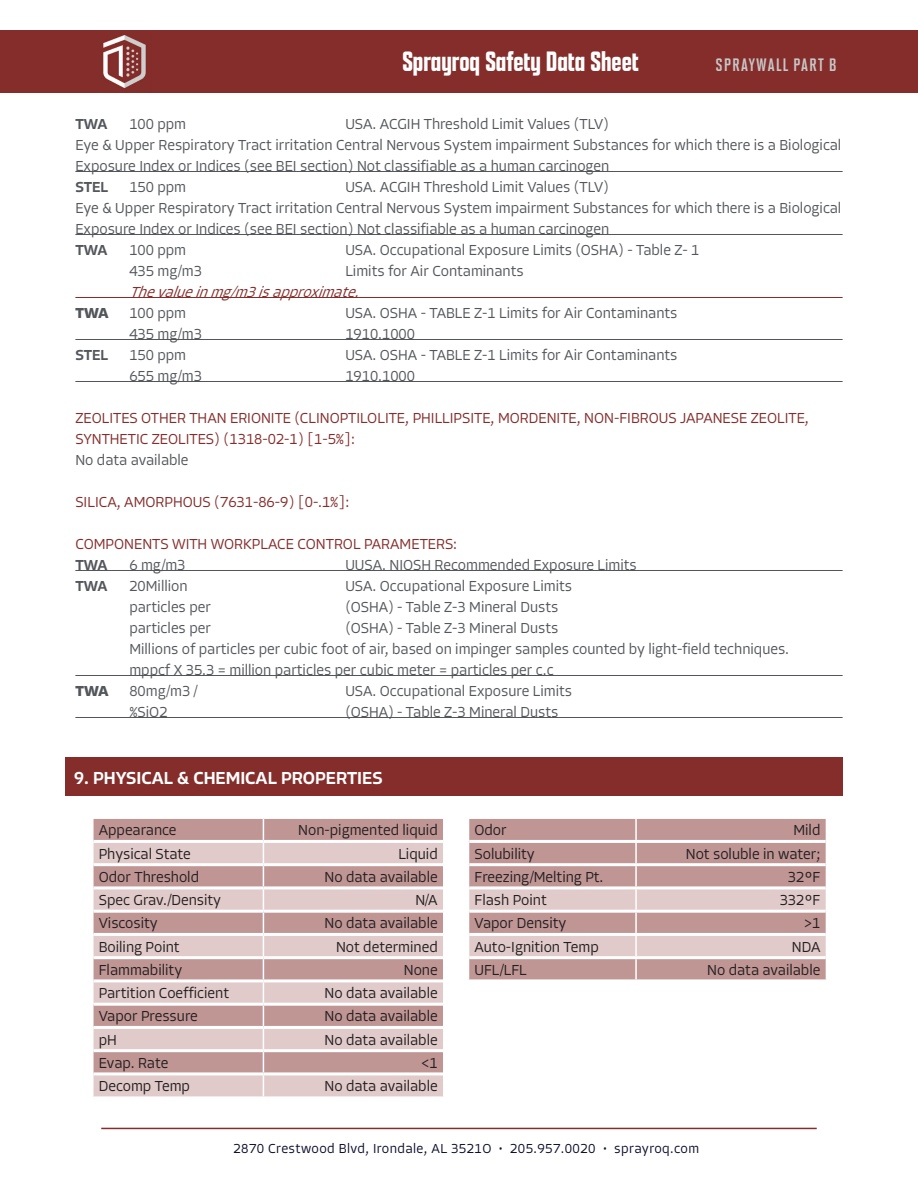
<style>
.page{position:relative;width:918px;height:1188px;background:#fff}
.page>*{position:absolute;margin:0;border:0;box-sizing:border-box;transform-origin:0 0}
.t1{font:600 30px "Apotek Comp";color:#fff}
.t2{font:500 18px "Allotrope";color:#fff}
.t3{font:700 18px "Solano Gothic Pro MVB";letter-spacing:.06em;color:#c6c7c7}
.t4{font:300 15px/21px "Allotrope";color:#53565a}
.t5{font:300 15px "Allotrope";color:#231f20}
.t6{font:300 15px/21px "Allotrope";color:#842d2a}
.t7{font:italic 300 15px "Allotrope";color:#842d2a}
.t8{font:500 15px "Allotrope";color:#53565a}
.t9{font:700 15px "Allotrope";letter-spacing:-.03em;color:#53565a}
.t10{font:300 13.5px "Allotrope";letter-spacing:.03em;color:#0c0d2c}
</style>
<div class="page">
<hr style="left:101px;top:1128px;width:716px;height:1px;background:#842d2a">
<div style="left:0;top:30px;width:918px;height:62px;background:#842d2a"></div>
<img style="left:103px;top:35px;width:43px;height:53px">
<hr style="left:75px;top:171px;width:768px;height:1px;background:#53565a">
<hr style="left:75px;top:234px;width:768px;height:1px;background:#53565a">
<hr style="left:75px;top:297px;width:768px;height:1px;background:#842d2a">
<hr style="left:75px;top:339px;width:768px;height:1px;background:#53565a">
<hr style="left:75px;top:381px;width:768px;height:1px;background:#53565a">
<hr style="left:75px;top:570px;width:768px;height:1px;background:#53565a">
<hr style="left:75px;top:675px;width:768px;height:1px;background:#53565a">
<hr style="left:75px;top:717px;width:768px;height:1px;background:#53565a">
<div style="left:65px;top:758px;width:778px;height:38px;background:#842d2a"></div>
<div style="left:94px;top:819px;width:349px;height:21px;background:#c09695"></div>
<svg style="left:94px;top:843px;width:349px;height:253px;background:#d2b4b3"></svg>
<svg style="left:263px;top:819px;width:1px;height:277px"></svg>
<hr style="left:263px;top:840px;width:180px;height:3px;background:#fff">
<hr style="left:94px;top:863px;width:169px;height:3px;background:#fff">
<hr style="left:263px;top:863px;width:180px;height:3px;background:#fff">
<hr style="left:94px;top:886px;width:169px;height:3px;background:#fff">
<hr style="left:263px;top:886px;width:180px;height:3px;background:#fff">
<hr style="left:94px;top:910px;width:169px;height:3px;background:#fff">
<hr style="left:263px;top:910px;width:180px;height:3px;background:#fff">
<hr style="left:94px;top:933px;width:169px;height:3px;background:#fff">
<hr style="left:263px;top:933px;width:180px;height:3px;background:#fff">
<hr style="left:94px;top:956px;width:169px;height:3px;background:#fff">
<hr style="left:263px;top:956px;width:180px;height:3px;background:#fff">
<hr style="left:94px;top:979px;width:169px;height:3px;background:#fff">
<hr style="left:263px;top:979px;width:180px;height:3px;background:#fff">
<hr style="left:94px;top:1003px;width:169px;height:3px;background:#fff">
<hr style="left:263px;top:1003px;width:180px;height:3px;background:#fff">
<hr style="left:94px;top:1026px;width:169px;height:3px;background:#fff">
<hr style="left:263px;top:1026px;width:180px;height:3px;background:#fff">
<hr style="left:94px;top:1049px;width:169px;height:3px;background:#fff">
<hr style="left:263px;top:1049px;width:180px;height:3px;background:#fff">
<hr style="left:94px;top:1072px;width:169px;height:3px;background:#fff">
<hr style="left:263px;top:1072px;width:180px;height:3px;background:#fff">
<svg style="left:468px;top:819px;width:359px;height:160px;background:#caa6a5"></svg>
<hr style="left:469px;top:840px;width:167px;height:3px;background:#fff">
<hr style="left:636px;top:840px;width:190px;height:3px;background:#fff">
<hr style="left:469px;top:863px;width:167px;height:3px;background:#fff">
<hr style="left:636px;top:863px;width:190px;height:3px;background:#fff">
<hr style="left:469px;top:886px;width:167px;height:3px;background:#fff">
<hr style="left:636px;top:886px;width:190px;height:3px;background:#fff">
<hr style="left:469px;top:910px;width:167px;height:3px;background:#fff">
<hr style="left:636px;top:910px;width:190px;height:3px;background:#fff">
<hr style="left:469px;top:933px;width:167px;height:3px;background:#fff">
<hr style="left:636px;top:933px;width:190px;height:3px;background:#fff">
<hr style="left:469px;top:956px;width:167px;height:3px;background:#fff">
<hr style="left:636px;top:956px;width:190px;height:3px;background:#fff">
<h1 class="t1" style="left:402px;top:43px;width:238px">Sprayroq Safety Data Sheet</h1>
<p class="t3" style="left:715px;top:53px;width:123px">SPRAYWALL PART B</p>
<p class="t4" style="left:75px;top:114px;width:768px;text-indent:270px">USA. ACGIH Threshold Limit Values (TLV)<br>Eye &amp; Upper Respiratory Tract irritation Central Nervous System impairment Substances for which there is a Biological<br>Exposure Index or Indices (see BEI section) Not classifiable as a human carcinogen</p>
<p class="t8" style="left:75px;top:177px;width:34px">STEL</p>
<p class="t4" style="left:129px;top:177px;width:58px">150 ppm</p>
<p class="t8" style="left:75px;top:114px;width:33px">TWA</p>
<p class="t4" style="left:129px;top:114px;width:58px">100 ppm</p>
<p class="t4" style="left:75px;top:177px;width:768px;text-indent:270px">USA. ACGIH Threshold Limit Values (TLV)<br>Eye &amp; Upper Respiratory Tract irritation Central Nervous System impairment Substances for which there is a Biological<br>Exposure Index or Indices (see BEI section) Not classifiable as a human carcinogen</p>
<p class="t8" style="left:75px;top:240px;width:33px">TWA</p>
<p class="t4" style="left:129px;top:240px;width:58px">100 ppm</p>
<p class="t4" style="left:345px;top:240px;width:355px">USA. Occupational Exposure Limits (OSHA) - Table Z- 1</p>
<p class="t4" style="left:129px;top:261px;width:74px">435 mg/m3</p>
<p class="t4" style="left:345px;top:261px;width:180px">Limits for Air Contaminants</p>
<p class="t7" style="left:129px;top:282px;width:238px">Thevalueinmg/m3isapproximate.</p>
<p class="t9" style="left:75px;top:303px;width:35px">TWA</p>
<p class="t4" style="left:129px;top:303px;width:58px">100 ppm</p>
<p class="t4" style="left:345px;top:303px;width:334px">USA. OSHA - TABLE Z-1 Limits for Air Contaminants</p>
<p class="t4" style="left:129px;top:324px;width:74px">435 mg/m3</p>
<p class="t4" style="left:345px;top:324px;width:71px">1910.1000</p>
<p class="t8" style="left:75px;top:345px;width:34px">STEL</p>
<p class="t4" style="left:129px;top:345px;width:58px">150 ppm</p>
<p class="t4" style="left:345px;top:345px;width:334px">USA. OSHA - TABLE Z-1 Limits for Air Contaminants</p>
<p class="t4" style="left:129px;top:366px;width:74px">655 mg/m3</p>
<p class="t4" style="left:345px;top:366px;width:71px">1910.1000</p>
<p class="t6" style="left:75px;top:408px;width:735px">ZEOLITES OTHER THAN ERIONITE (CLINOPTILOLITE, PHILLIPSITE, MORDENITE, NON-FIBROUS JAPANESE ZEOLITE,<br>SYNTHETIC ZEOLITES) (1318-02-1) [1-5%]:</p>
<p class="t4" style="left:75px;top:450px;width:115px">No data available</p>
<p class="t6" style="left:75px;top:492px;width:275px">SILICA, AMORPHOUS (7631-86-9) [0-.1%]:</p>
<p class="t6" style="left:75px;top:534px;width:383px">COMPONENTS WITH WORKPLACE CONTROL PARAMETERS:</p>
<p class="t8" style="left:75px;top:555px;width:33px">TWA</p>
<p class="t4" style="left:129px;top:555px;width:58px">6 mg/m3</p>
<p class="t4" style="left:345px;top:555px;width:293px">UUSA. NIOSH Recommended Exposure Limits</p>
<p class="t8" style="left:75px;top:576px;width:33px">TWA</p>
<p class="t4" style="left:129px;top:576px;width:60px">20Million</p>
<p class="t4" style="left:345px;top:576px;width:228px">USA. Occupational Exposure Limits</p>
<p class="t4" style="left:129px;top:597px;width:83px">particles per</p>
<p class="t4" style="left:345px;top:597px;width:214px">(OSHA) - Table Z-3 Mineral Dusts</p>
<p class="t4" style="left:129px;top:618px;width:83px">particles per</p>
<p class="t4" style="left:129px;top:618px;width:661px;text-indent:216px">(OSHA) - Table Z-3 Mineral Dusts<br>Millions of particles per cubic foot of air, based on impinger samples counted by light-field techniques. mppcf X 35.3 = million particles per cubic meter = particles per c.c</p>
<p class="t9" style="left:75px;top:681px;width:35px">TWA</p>
<p class="t4" style="left:129px;top:681px;width:70px">80mg/m3 /</p>
<p class="t4" style="left:345px;top:681px;width:228px">USA. Occupational Exposure Limits</p>
<p class="t4" style="left:129px;top:702px;width:40px">%SiO2</p>
<p class="t4" style="left:345px;top:702px;width:214px">(OSHA) - Table Z-3 Mineral Dusts</p>
<p class="t2" style="left:74px;top:766px;width:310px">9. PHYSICAL &amp; CHEMICAL PROPERTIES</p>
<p class="t5" style="left:99px;top:821px;width:79px">Appearance</p>
<p class="t5" style="left:298px;top:821px;width:141px">Non-pigmented liquid</p>
<p class="t5" style="left:99px;top:844px;width:94px">Physical State</p>
<p class="t5" style="left:398px;top:844px;width:41px">Liquid</p>
<p class="t5" style="left:99px;top:867px;width:102px">Odor Threshold</p>
<p class="t5" style="left:324px;top:867px;width:115px">No data available</p>
<p class="t5" style="left:99px;top:890px;width:124px">Spec Grav./Density</p>
<p class="t5" style="left:415px;top:890px;width:24px">N/A</p>
<p class="t5" style="left:99px;top:914px;width:60px">Viscosity</p>
<p class="t5" style="left:324px;top:914px;width:115px">No data available</p>
<p class="t5" style="left:99px;top:937px;width:82px">Boiling Point</p>
<p class="t5" style="left:336px;top:937px;width:103px">Not determined</p>
<p class="t5" style="left:99px;top:960px;width:85px">Flammability</p>
<p class="t5" style="left:404px;top:960px;width:35px">None</p>
<p class="t5" style="left:99px;top:983px;width:132px">Partition Coefficient</p>
<p class="t5" style="left:324px;top:983px;width:115px">No data available</p>
<p class="t5" style="left:99px;top:1007px;width:101px">Vapor Pressure</p>
<p class="t5" style="left:324px;top:1007px;width:115px">No data available</p>
<p class="t5" style="left:99px;top:1030px;width:20px">pH</p>
<p class="t5" style="left:324px;top:1030px;width:115px">No data available</p>
<p class="t5" style="left:99px;top:1053px;width:71px">Evap. Rate</p>
<p class="t5" style="left:421px;top:1053px;width:18px">&lt;1</p>
<p class="t5" style="left:99px;top:1076px;width:93px">Decomp Temp</p>
<p class="t5" style="left:324px;top:1076px;width:115px">No data available</p>
<p class="t5" style="left:475px;top:821px;width:34px">Odor</p>
<p class="t5" style="left:793px;top:821px;width:29px">Mild</p>
<p class="t5" style="left:475px;top:844px;width:62px">Solubility</p>
<p class="t5" style="left:686px;top:844px;width:136px">Not soluble in water;</p>
<p class="t5" style="left:475px;top:867px;width:130px">Freezing/Melting Pt.</p>
<p class="t5" style="left:788px;top:867px;width:34px">32°F</p>
<p class="t5" style="left:475px;top:890px;width:74px">Flash Point</p>
<p class="t5" style="left:780px;top:890px;width:42px">332°F</p>
<p class="t5" style="left:475px;top:914px;width:93px">Vapor Density</p>
<p class="t5" style="left:804px;top:914px;width:18px">&gt;1</p>
<p class="t5" style="left:475px;top:937px;width:126px">Auto-Ignition Temp</p>
<p class="t5" style="left:792px;top:937px;width:30px">NDA</p>
<p class="t5" style="left:475px;top:960px;width:54px">UFL/LFL</p>
<p class="t5" style="left:707px;top:960px;width:115px">No data available</p>
<p class="t10" style="left:233px;top:1139px;width:467px">2870 Crestwood Blvd, Irondale, AL 3521O • 205.957.0020 • sprayroq.com</p>
</div>
